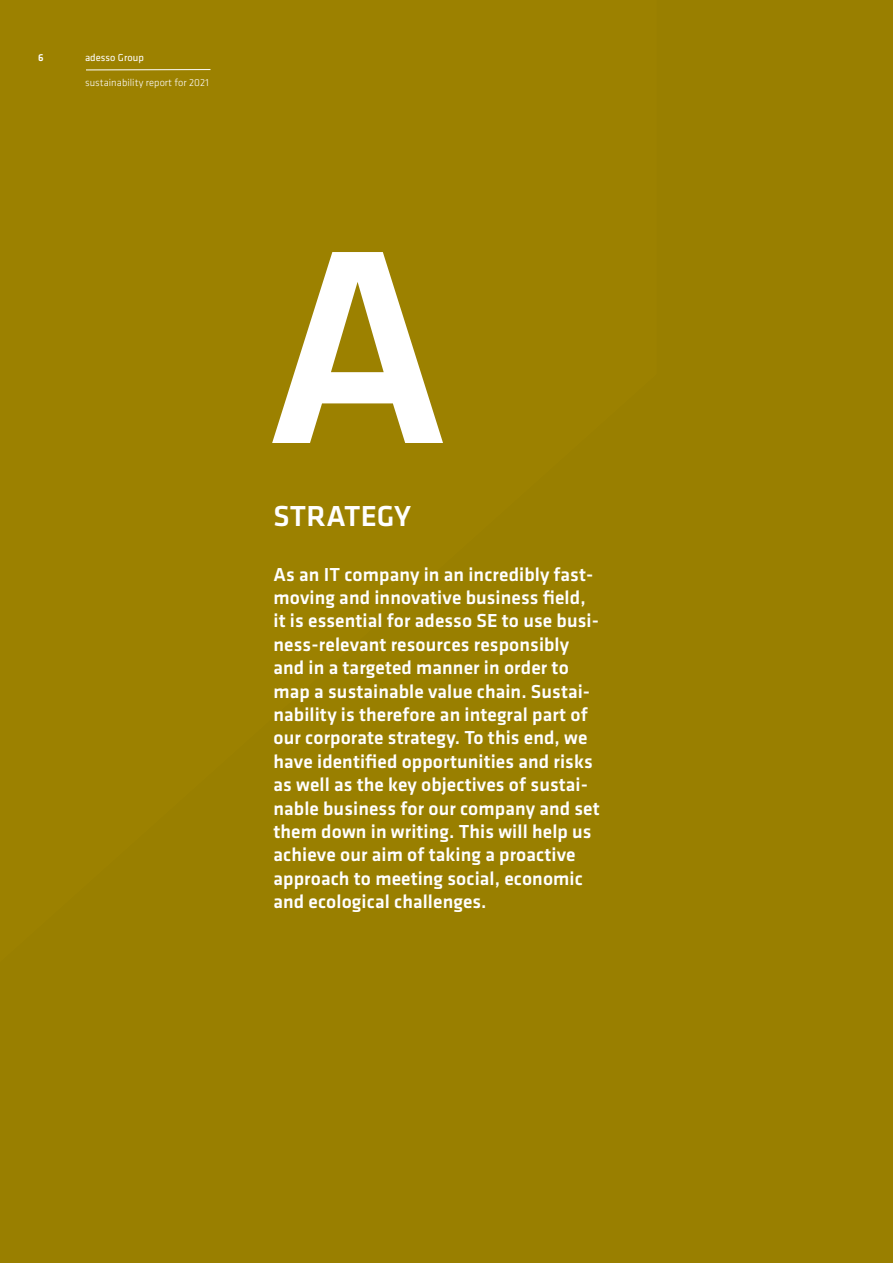
<style>
.page{position:relative;width:893px;height:1263px;background:#997f00}
.page>*{position:absolute;margin:0;border:0;box-sizing:border-box;transform-origin:0 0}
.t1{font:500 30px "Klavika";letter-spacing:.005em;color:#fff}
.t2{font:500 19.5px/23.4px "Klavika";letter-spacing:.005em;color:#fff}
.t3{font:300 10.5px "Klavika";letter-spacing:.005em;color:#fff}
.t4{font:10.5px "Klavika";letter-spacing:.005em;color:#fff}
.t5{font:500 10.5px "Klavika";color:#fff}
</style>
<div class="page">
<svg style="left:272px;top:252px;width:171px;height:191px"></svg>
<hr style="left:86px;top:69px;width:124px;height:1px;background:#fff">
<p class="t5" style="left:38px;top:52px;width:7px">6</p>
<p class="t4" style="left:85px;top:52px;width:60px">adesso Group</p>
<p class="t3" style="left:85px;top:76px;width:125px">sustainability report for 2021</p>
<h1 class="t1" style="left:274px;top:499px;width:139px">STRATEGY</h1>
<p class="t2" style="left:274px;top:563px;width:328px">As an IT company in an incredibly fast&shy;moving and innovative business field, it is essential for adesso SE to use busi&shy;ness-relevant resources responsibly and in a targeted manner in order to map a sustainable value chain. Sustai&shy;nability is therefore an integral part of our corporate strategy. To this end, we have identified opportunities and risks as well as the key objectives of sustai&shy;nable business for our company and set them down in writing. This will help us achieve our aim of taking a proactive approach to meeting social, economic and ecological challenges.</p>
</div>
